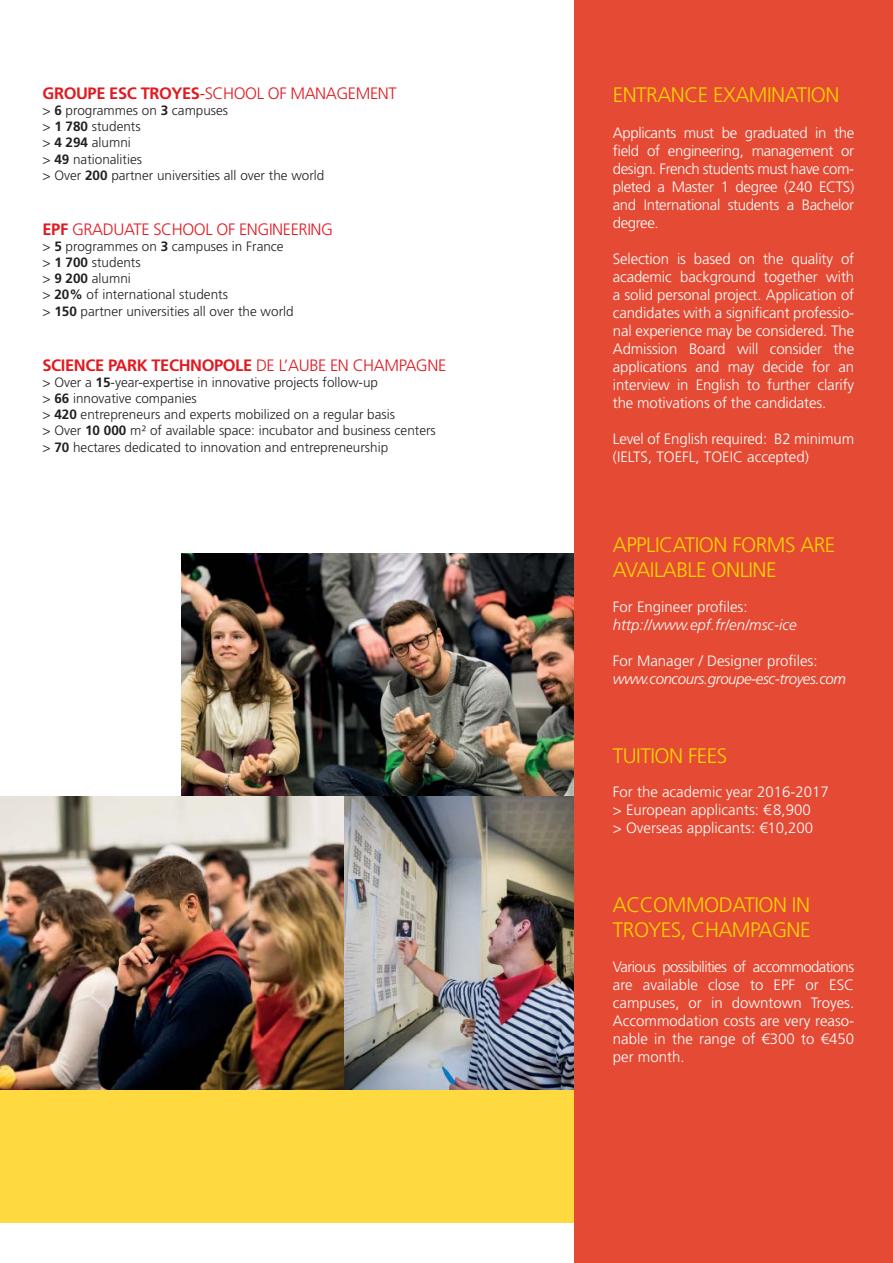
<style>
.page{position:relative;width:893px;height:1263px;background:#fff}
.page>*{position:absolute;margin:0;border:0;box-sizing:border-box;transform-origin:0 0}
.t1{font:300 21px/25.2px "Frutiger LT Std";letter-spacing:-.025em;color:#ffd400}
.t2{font:300 16.5px "Frutiger LT Std";letter-spacing:-.025em;color:#e11a22}
.t3{font:700 16.5px "Frutiger LT Std";letter-spacing:-.025em;color:#e11a22}
.t4{font:300 15px/18px "Frutiger LT Std";color:#fff;text-align:justify}
.t5{font:italic 300 15px "Frutiger LT Std";letter-spacing:-.025em;color:#fff}
.t6{font:italic 300 15px "Frutiger LT Std";color:#fff}
.t7{font:300 13.5px/16.2px "Frutiger LT Std";color:#231f20}
.s1{font-weight:700}
.s2{font-weight:300}
</style>
<div class="page">
<img style="left:182px;top:553px;width:392px;height:244px">
<div style="left:0;top:1090px;width:597px;height:132px;background:#ffd940"></div>
<img style="left:0;top:797px;width:574px;height:293px">
<div style="left:574px;top:0;width:319px;height:1263px;background:#e54a34"></div>
<p class="t2" style="left:43px;top:85px;width:356px"><span class="s1">GROUPE ESC TROYES</span>-SCHOOL OF MANAGEMENT</p>
<p class="t7" style="left:43px;top:103px;width:283px">&gt; <span class="s1">6</span> programmes on <span class="s1">3</span> campuses<br>&gt; <span class="s1">1 780</span> students<br>&gt; <span class="s1">4 294</span> alumni<br>&gt; <span class="s1">49</span> nationalities<br>&gt; Over <span class="s1">200</span> partner universities all over the world</p>
<p class="t2" style="left:43px;top:221px;width:292px"><span class="s1">EPF</span> GRADUATE SCHOOL OF ENGINEERING</p>
<p class="t7" style="left:43px;top:239px;width:253px">&gt; <span class="s1">5</span> programmes on <span class="s1">3</span> campuses in France &gt; <span class="s1">1 700</span> students<br>&gt; <span class="s1">9 200</span> alumni<br>&gt; <span class="s1">20%</span> of international students<br>&gt; <span class="s1">150</span> partner universities all over the world</p>
<p class="t3" style="left:43px;top:357px;width:405px">SCIENCE PARK TECHNOPOLE <span class="s2">DE L’AUBE EN CHAMPAGNE</span></p>
<p class="t7" style="left:43px;top:375px;width:395px">&gt; Over a <span class="s1">15</span>-year-expertise in innovative projects follow-up<br>&gt; <span class="s1">66</span> innovative companies<br>&gt; <span class="s1">420</span> entrepreneurs and experts mobilized on a regular basis<br>&gt; Over <span class="s1">10 000</span> m² of available space: incubator and business centers &gt; <span class="s1">70</span> hectares dedicated to innovation and entrepreneurship</p>
<h1 class="t1" style="left:613px;top:83px;width:228px">ENTRANCE EXAMINATION</h1>
<p class="t4" style="left:613px;top:125px;width:243px">Applicants must be graduated in the field of engineering, management or design. French students must have com&shy;pleted a Master 1 degree (240 ECTS) and International students a Bachelor degree.</p>
<p class="t4" style="left:613px;top:251px;width:243px">Selection is based on the quality of academic background together with a solid personal project. Application of candidates with a significant professio&shy;nal experience may be considered. The Admission Board will consider the applications and may decide for an interview in English to further clarify the motivations of the candidates.</p>
<p class="t4" style="left:613px;top:431px;width:243px">Level of English required: B2 minimum (IELTS, TOEFL, TOEIC accepted)</p>
<h1 class="t1" style="left:613px;top:533px;width:224px">APPLICATION FORMS ARE<br>AVAILABLE ONLINE</h1>
<p class="t4" style="left:613px;top:598px;width:136px">For Engineer profiles:</p>
<p class="t6" style="left:613px;top:617px;width:185px">http://www.epf.fr/en/msc-ice</p>
<p class="t4" style="left:613px;top:652px;width:206px">For Manager / Designer profiles:</p>
<p class="t5" style="left:613px;top:671px;width:235px">www.concours.groupe-esc-troyes.com</p>
<h1 class="t1" style="left:613px;top:744px;width:116px">TUITION FEES</h1>
<p class="t4" style="left:613px;top:783px;width:217px;text-align:left">For the academic year 2016-2017 &gt; European applicants: €8,900<br>&gt; Overseas applicants: €10,200</p>
<h1 class="t1" style="left:613px;top:893px;width:199px">ACCOMMODATION IN<br>TROYES, CHAMPAGNE</h1>
<p class="t4" style="left:613px;top:958px;width:243px">Various possibilities of accommodations are available close to EPF or ESC campuses, or in downtown Troyes.<br>Accommodation costs are very reaso&shy;nable in the range of €300 to €450 per month.</p>
</div>
